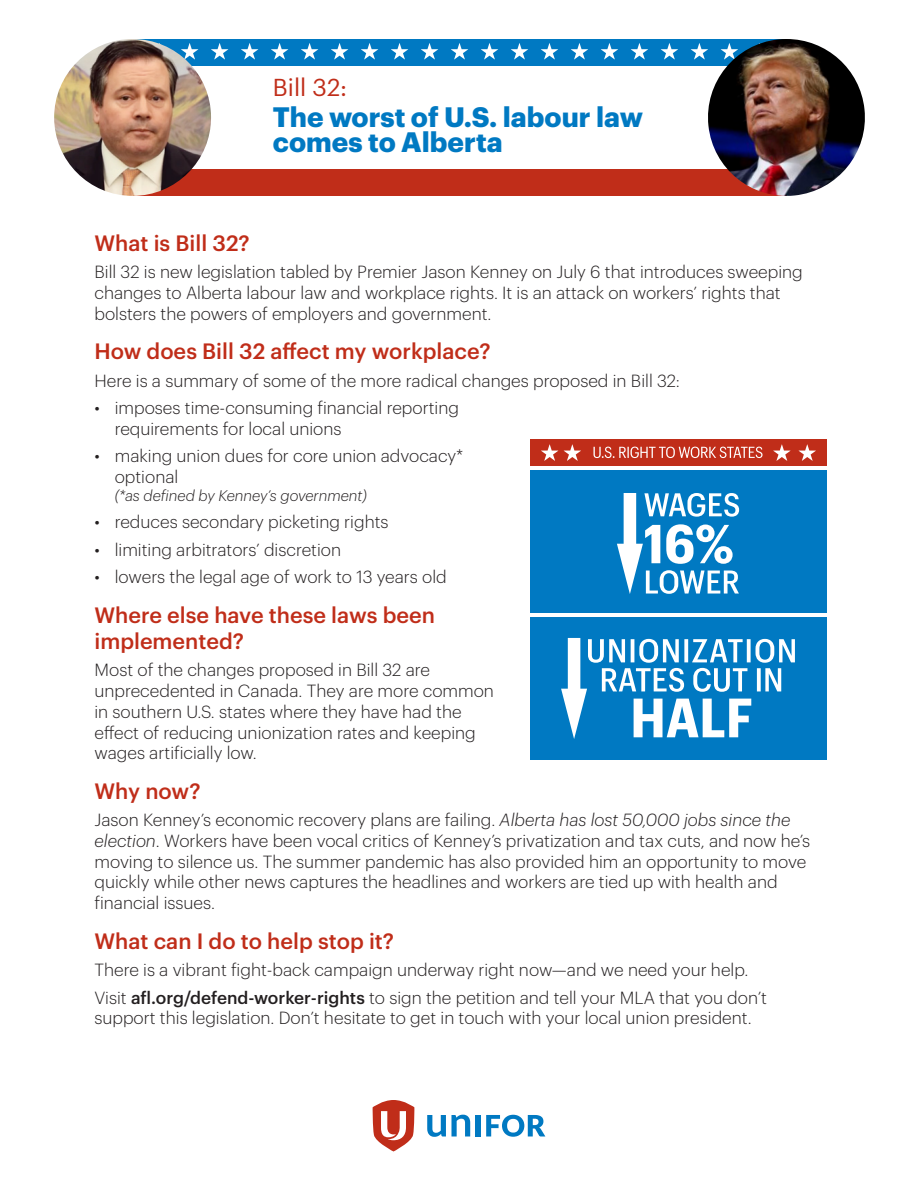
<style>
.page{position:relative;width:918px;height:1188px;background:#fff}
.page>*{position:absolute;margin:0;border:0;box-sizing:border-box;transform-origin:0 0}
.t1{font:700 27.6px/25.5px "Graphik";color:#0079c2}
.t2{font:24px "Graphik";color:#c02d19}
.Heads{font:500 21.75px/26.1px "Graphik";color:#c02d19}
.Paragraph_Style{font:300 17.25px/20.7px "Graphik";color:#231f20}
.t3{font:italic 300 15px "Graphik";color:#231f20}
.s1{font-style:italic}
.s2{font-weight:500}
</style>
<div class="page">
<div style="left:133px;top:39px;width:653px;height:27px;background:#0079c2"></div>
<div style="left:133px;top:169px;width:653px;height:27px;background:#c02d19"></div>
<svg style="left:181px;top:43px;width:17px;height:16px"></svg>
<svg style="left:211px;top:43px;width:17px;height:16px"></svg>
<svg style="left:241px;top:43px;width:17px;height:16px"></svg>
<svg style="left:271px;top:43px;width:17px;height:16px"></svg>
<svg style="left:301px;top:43px;width:17px;height:16px"></svg>
<svg style="left:331px;top:43px;width:17px;height:16px"></svg>
<svg style="left:361px;top:43px;width:17px;height:16px"></svg>
<svg style="left:391px;top:43px;width:17px;height:16px"></svg>
<svg style="left:421px;top:43px;width:17px;height:16px"></svg>
<svg style="left:451px;top:43px;width:17px;height:16px"></svg>
<svg style="left:481px;top:43px;width:17px;height:16px"></svg>
<svg style="left:511px;top:43px;width:17px;height:16px"></svg>
<svg style="left:541px;top:43px;width:17px;height:16px"></svg>
<svg style="left:571px;top:43px;width:17px;height:16px"></svg>
<svg style="left:601px;top:43px;width:17px;height:16px"></svg>
<svg style="left:631px;top:43px;width:17px;height:16px"></svg>
<svg style="left:661px;top:43px;width:17px;height:16px"></svg>
<svg style="left:691px;top:43px;width:13px;height:16px"></svg>
<img style="left:54px;top:39px;width:157px;height:157px;border-radius:78px">
<img style="left:704px;top:39px;width:161px;height:157px">
<svg style="left:427px;top:1115px;width:43px;height:22px"></svg>
<svg style="left:486px;top:1115px;width:59px;height:22px"></svg>
<div style="left:476px;top:1115px;width:5px;height:21px;background:#0079c2"></div>
<svg style="left:373px;top:1100px;width:41px;height:52px"></svg>
<div style="left:530px;top:470px;width:296px;height:143px;background:#0079c2"></div>
<div style="left:530px;top:617px;width:296px;height:143px;background:#0079c2"></div>
<svg style="left:617px;top:493px;width:122px;height:101px"></svg>
<svg style="left:561px;top:638px;width:234px;height:101px"></svg>
<div style="left:530px;top:439px;width:296px;height:27px;background:#c02d19"></div>
<svg style="left:594px;top:447px;width:169px;height:11px"></svg>
<svg style="left:564px;top:444px;width:17px;height:17px"></svg>
<svg style="left:541px;top:444px;width:17px;height:17px"></svg>
<svg style="left:773px;top:444px;width:17px;height:17px"></svg>
<svg style="left:799px;top:444px;width:17px;height:17px"></svg>
<p class="t2" style="left:273px;top:69px;width:76px">Bill 32:</p>
<p class="t1" style="left:273px;top:102px;width:372px">The worst of U.S. labour law comes to Alberta</p>
<p class="Heads" style="left:94px;top:228px;width:157px">What is Bill 32?</p>
<p class="Paragraph_Style" style="left:94px;top:260px;width:710px">Bill 32 is new legislation tabled by Premier Jason Kenney on July 6 that introduces sweeping changes to Alberta labour law and workplace rights. It is an attack on workers’ rights that bolsters the powers of employers and government.</p>
<p class="Heads" style="left:94px;top:336px;width:398px">How does Bill 32 affect my workplace?</p>
<p class="Paragraph_Style" style="left:94px;top:369px;width:587px">Here is a summary of some of the more radical changes proposed in Bill 32:</p>
<p class="Paragraph_Style" style="left:115px;top:396px;width:346px;text-indent:-20px">• imposes time-consuming financial reporting requirements for local unions</p>
<p class="Paragraph_Style" style="left:115px;top:444px;width:350px;text-indent:-20px">• making union dues for core union advocacy* optional</p>
<p class="t3" style="left:115px;top:485px;width:254px">(*as defined by Kenney’s government)</p>
<p class="Paragraph_Style" style="left:94px;top:510px;width:296px">• reduces secondary picketing rights</p>
<p class="Paragraph_Style" style="left:94px;top:538px;width:248px">• limiting arbitrators’ discretion</p>
<p class="Paragraph_Style" style="left:94px;top:565px;width:354px">• lowers the legal age of work to 13 years old</p>
<p class="Heads" style="left:94px;top:600px;width:342px">Where else have these laws been implemented?</p>
<p class="Paragraph_Style" style="left:94px;top:658px;width:401px">Most of the changes proposed in Bill 32 are unprecedented in Canada. They are more common in southern U.S. states where they have had the effect of reducing unionization rates and keeping wages artificially low.</p>
<p class="Heads" style="left:94px;top:776px;width:108px">Why now?</p>
<p class="Paragraph_Style" style="left:94px;top:808px;width:717px">Jason Kenney’s economic recovery plans are failing. <span class="s1">Alberta has lost 50,000 jobs since the election</span>. Workers have been vocal critics of Kenney’s privatization and tax cuts, and now he’s moving to silence us. The summer pandemic has also provided him an opportunity to move quickly while other news captures the headlines and workers are tied up with health and financial issues.</p>
<p class="Heads" style="left:94px;top:926px;width:301px">What can I do to help stop it?</p>
<p class="Paragraph_Style" style="left:94px;top:958px;width:656px">There is a vibrant fight-back campaign underway right now—and we need your help.</p>
<p class="Paragraph_Style" style="left:94px;top:986px;width:674px">Visit <span class="s2">afl.org/defend-worker-rights</span> to sign the petition and tell your MLA that you don’t support this legislation. Don’t hesitate to get in touch with your local union president.</p>
</div>
